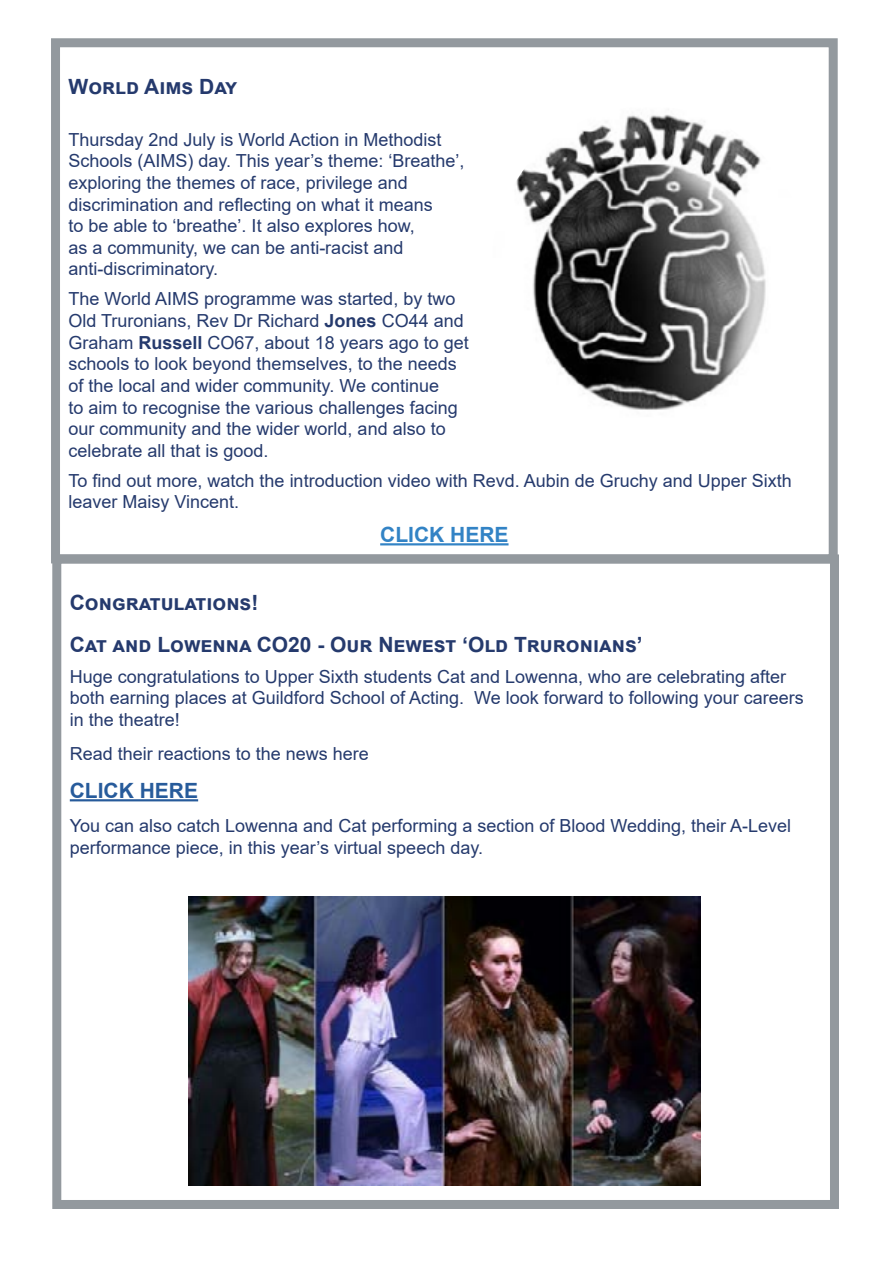
<style>
.page{position:relative;width:893px;height:1263px;background:#fff}
.page>*{position:absolute;margin:0;border:0;box-sizing:border-box;transform-origin:0 0}
.t1{font:700 21px/42.2px "Arial";color:#253a6d}
.t2{font:700 21px "Arial";color:#3283c5}
.t3{font:700 21px "Arial";color:#275b9b}
.t4{font:18px/21.6px "Arial";color:#253a6d}
.s1{font-weight:700}
</style>
<div class="page">
<hr style="left:380px;top:543px;width:129px;height:2px;background:#3283c5">
<div style="left:51px;top:38px;width:787px;height:525px;border:9px solid #93999e"></div>
<img style="left:516px;top:114px;width:250px;height:296px">
<hr style="left:70px;top:799px;width:128px;height:2px;background:#275b9b">
<div style="left:52px;top:554px;width:787px;height:655px;border:9px solid #93999e"></div>
<img style="left:188px;top:896px;width:513px;height:290px">
<p class="t1" style="left:69px;top:66px;width:170px">World Aims Day</p>
<p class="t4" style="left:69px;top:129px;width:397px">Thursday 2nd July is World Action in Methodist Schools (AIMS) day. This year’s theme: ‘Breathe’, exploring the themes of race, privilege and discrimination and reflecting on what it means<br>to be able to ‘breathe’. It also explores how,<br>as a community, we can be anti-racist and anti-discriminatory.</p>
<p class="t4" style="left:69px;top:288px;width:402px">The World AIMS programme was started, by two Old Truronians, Rev Dr Richard <span class="s1">Jones</span> CO44 and Graham <span class="s1">Russell</span> CO67, about 18 years ago to get schools to look beyond themselves, to the needs of the local and wider community. We continue<br>to aim to recognise the various challenges facing our community and the wider world, and also to celebrate all that is good.</p>
<p class="t4" style="left:69px;top:470px;width:725px">To find out more, watch the introduction video with Revd. Aubin de Gruchy and Upper Sixth leaver Maisy Vincent.</p>
<p class="t2" style="left:380px;top:520px;width:130px">CLICK HERE</p>
<p class="t1" style="left:70px;top:582px;width:574px">Congratulations!<br>Cat and Lowenna CO20 - Our Newest ‘Old Truronians’</p>
<p class="t4" style="left:70px;top:665px;width:736px">Huge congratulations to Upper Sixth students Cat and Lowenna, who are celebrating after both earning places at Guildford School of Acting. We look forward to following your careers in the theatre!</p>
<p class="t4" style="left:70px;top:743px;width:301px">Read their reactions to the news here</p>
<p class="t3" style="left:70px;top:776px;width:130px">CLICK HERE</p>
<p class="t4" style="left:70px;top:815px;width:723px">You can also catch Lowenna and Cat performing a section of Blood Wedding, their A-Level performance piece, in this year’s virtual speech day.</p>
</div>
